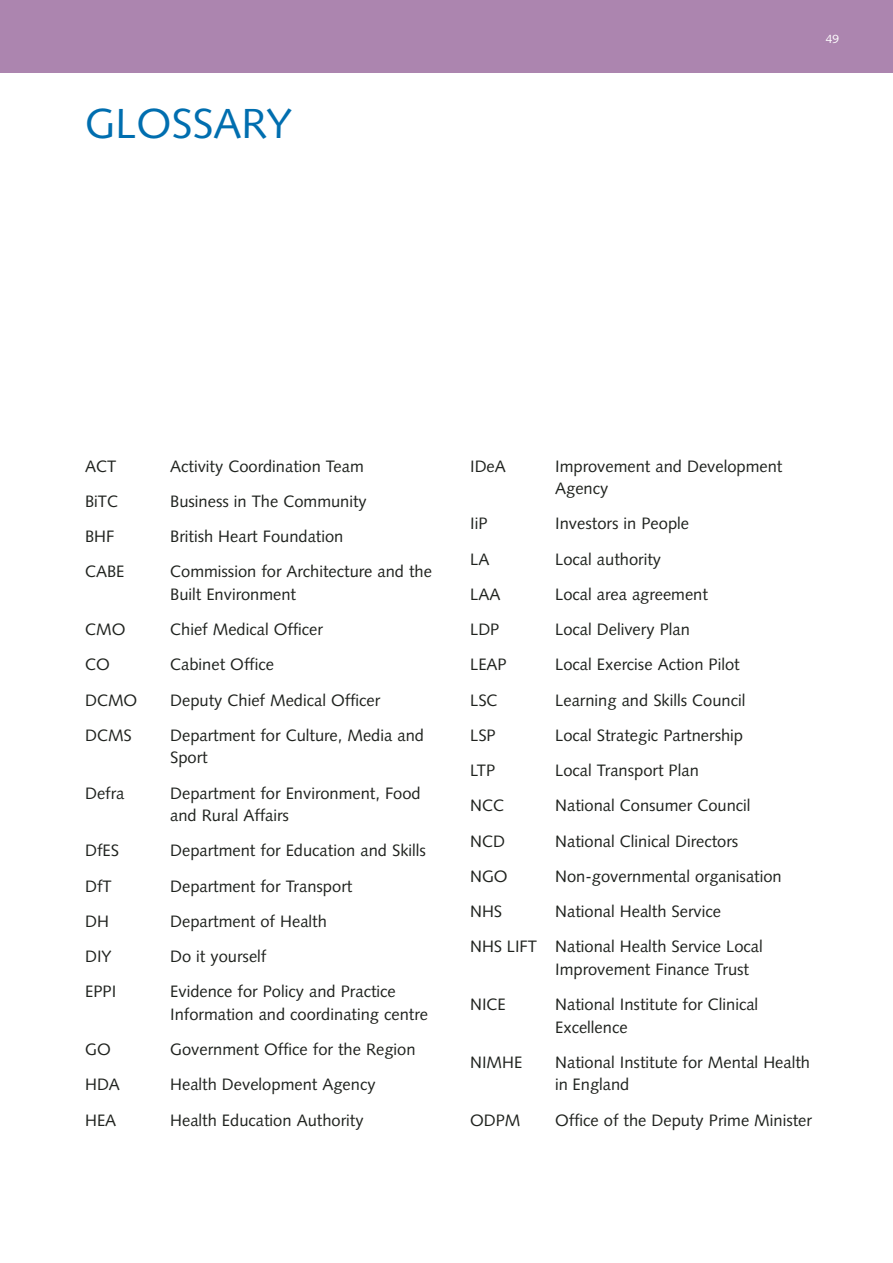
<style>
.page{position:relative;width:893px;height:1263px;background:#fff}
.page>*{position:absolute;margin:0;border:0;box-sizing:border-box;transform-origin:0 0}
.t1{font:42px "Syntax";color:#006eaf}
.t2{font:16.5px/35.2px "Syntax";color:#1f221e}
.t3{font:12px "Syntax";color:#fff}
</style>
<div class="page">
<div style="left:0;top:0;width:892px;height:72px;background:#ac85af"></div>
<h1 class="t1" style="left:85px;top:106px;width:208px">GLOSSARY</h1>
<p class="t3" style="left:825px;top:34px;width:15px">49</p>
<p class="t2" style="left:85px;top:450px;width:33px">ACT</p>
<p class="t2" style="left:170px;top:450px;width:195px">Activity Coordination Team</p>
<p class="t2" style="left:470px;top:450px;width:37px">IDeA</p>
<p class="t2" style="left:85px;top:485px;width:35px">BiTC</p>
<p class="t2" style="left:170px;top:485px;width:198px">Business in The Community</p>
<p class="t2" style="left:470px;top:508px;width:19px">IiP</p>
<p class="t2" style="left:85px;top:520px;width:31px">BHF</p>
<p class="t2" style="left:170px;top:520px;width:175px">British Heart Foundation</p>
<p class="t2" style="left:470px;top:543px;width:21px">LA</p>
<p class="t2" style="left:85px;top:556px;width:41px">CABE</p>
<p class="t2" style="left:170px;top:556px;width:263px">Commission for Architecture and the</p>
<p class="t2" style="left:170px;top:578px;width:127px">Built Environment</p>
<p class="t2" style="left:470px;top:578px;width:32px">LAA</p>
<p class="t2" style="left:85px;top:613px;width:42px">CMO</p>
<p class="t2" style="left:170px;top:613px;width:154px">Chief Medical Officer</p>
<p class="t2" style="left:470px;top:613px;width:31px">LDP</p>
<p class="t2" style="left:85px;top:649px;width:26px">CO</p>
<p class="t2" style="left:170px;top:649px;width:105px">Cabinet Office</p>
<p class="t2" style="left:470px;top:649px;width:38px">LEAP</p>
<p class="t2" style="left:85px;top:684px;width:54px">DCMO</p>
<p class="t2" style="left:170px;top:684px;width:212px">Deputy Chief Medical Officer</p>
<p class="t2" style="left:470px;top:684px;width:29px">LSC</p>
<p class="t2" style="left:85px;top:719px;width:48px">DCMS</p>
<p class="t2" style="left:170px;top:719px;width:255px">Department for Culture, Media and</p>
<p class="t2" style="left:470px;top:719px;width:27px">LSP</p>
<p class="t2" style="left:170px;top:742px;width:39px">Sport</p>
<p class="t2" style="left:470px;top:754px;width:27px">LTP</p>
<p class="t2" style="left:85px;top:777px;width:41px">Defra</p>
<p class="t2" style="left:170px;top:783px;width:252px;line-height:22.5px">Department for Environment, Food and Rural Affairs</p>
<p class="t2" style="left:470px;top:790px;width:35px">NCC</p>
<p class="t2" style="left:85px;top:835px;width:35px">DfES</p>
<p class="t2" style="left:170px;top:835px;width:257px">Department for Education and Skills</p>
<p class="t2" style="left:85px;top:870px;width:28px">DfT</p>
<p class="t2" style="left:170px;top:870px;width:184px">Department for Transport</p>
<p class="t2" style="left:85px;top:905px;width:25px">DH</p>
<p class="t2" style="left:170px;top:905px;width:158px">Department of Health</p>
<p class="t2" style="left:85px;top:940px;width:28px">DIY</p>
<p class="t2" style="left:170px;top:940px;width:98px">Do it yourself</p>
<p class="t2" style="left:85px;top:976px;width:33px">EPPI</p>
<p class="t2" style="left:170px;top:982px;width:259px;line-height:22.5px">Evidence for Policy and Practice<br>Information and coordinating centre</p>
<p class="t2" style="left:85px;top:1033px;width:27px">GO</p>
<p class="t2" style="left:170px;top:1033px;width:247px">Government Office for the Region</p>
<p class="t2" style="left:470px;top:825px;width:36px">NCD</p>
<p class="t2" style="left:470px;top:860px;width:39px">NGO</p>
<p class="t2" style="left:470px;top:895px;width:34px">NHS</p>
<p class="t2" style="left:470px;top:931px;width:68px">NHS LIFT</p>
<p class="t2" style="left:470px;top:988px;width:37px">NICE</p>
<p class="t2" style="left:470px;top:1046px;width:54px">NIMHE</p>
<p class="t2" style="left:85px;top:1069px;width:36px">HDA</p>
<p class="t2" style="left:170px;top:1069px;width:207px">Health Development Agency</p>
<p class="t2" style="left:85px;top:1104px;width:33px">HEA</p>
<p class="t2" style="left:170px;top:1104px;width:195px">Health Education Authority</p>
<p class="t2" style="left:470px;top:1104px;width:52px">ODPM</p>
<p class="t2" style="left:555px;top:456px;width:229px;line-height:22.5px">Improvement and Development<br>Agency</p>
<p class="t2" style="left:555px;top:508px;width:228px">Investors in People<br>Local authority<br>Local area agreement<br>Local Delivery Plan<br>Local Exercise Action Pilot<br>Learning and Skills Council<br>Local Strategic Partnership<br>Local Transport Plan<br>National Consumer Council<br>National Clinical Directors<br>Non-governmental organisation</p>
<p class="t2" style="left:555px;top:895px;width:209px">National Health Service<br>National Health Service Local</p>
<p class="t2" style="left:555px;top:953px;width:195px">Improvement Finance Trust</p>
<p class="t2" style="left:555px;top:988px;width:204px">National Institute for Clinical</p>
<p class="t2" style="left:555px;top:1011px;width:256px">Excellence<br>National Institute for Mental Health</p>
<p class="t2" style="left:555px;top:1069px;width:76px">in England</p>
<p class="t2" style="left:555px;top:1104px;width:258px">Office of the Deputy Prime Minister</p>
</div>
